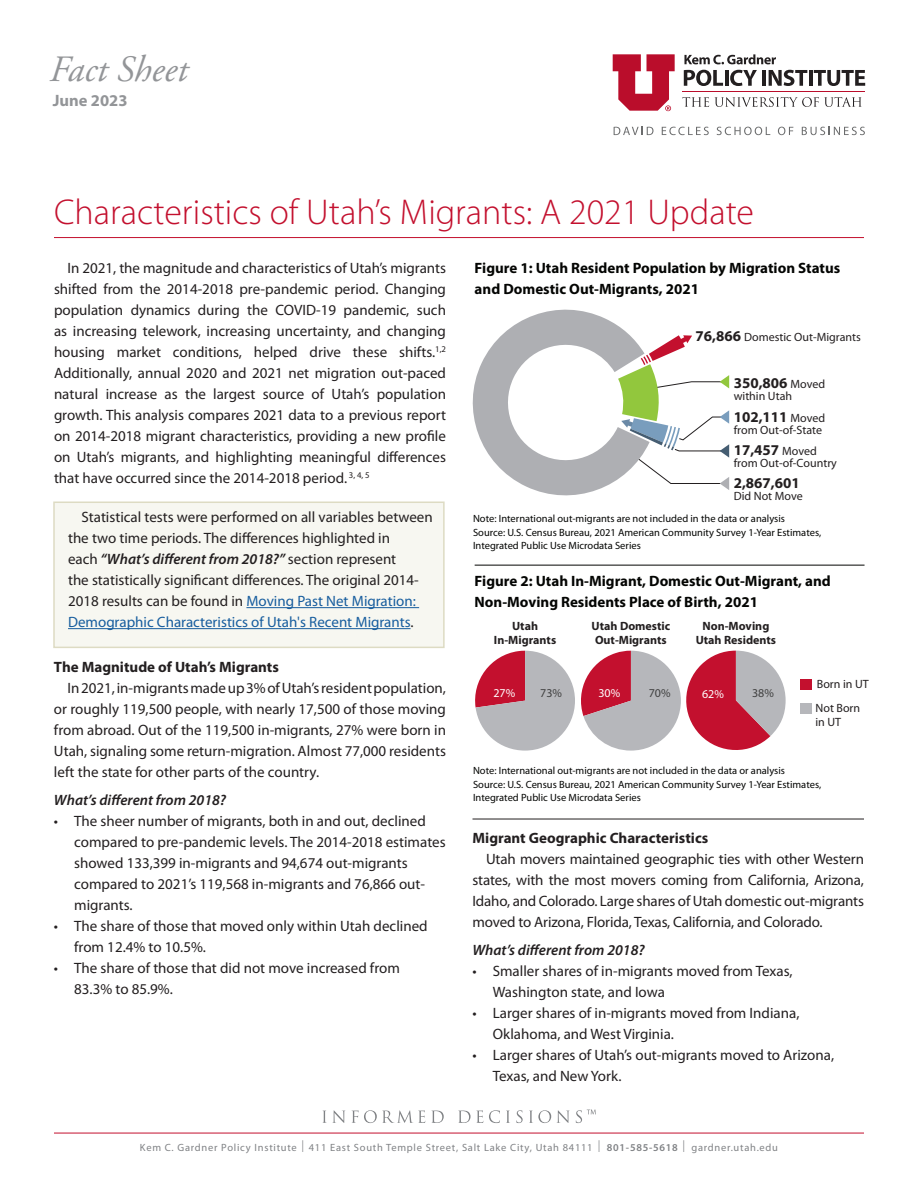
<style>
.page{position:relative;width:918px;height:1188px;background:#fff}
.page>*{position:absolute;margin:0;border:0;box-sizing:border-box;transform-origin:0 0}
.t1{font:italic 37.05px "Adobe Garamond Pro";color:#939598}
.t2{font:300 36px "Myriad Pro";color:#c3102e}
.t3{font:700 16.5px "Myriad Pro";color:#939598}
.t4{font:15px/21px "Myriad Pro";color:#231f20}
.t5{font:700 15px/21px "Myriad Pro";color:#040503}
.t6{font:700 15px "Myriad Pro";color:#231f20}
.t7{font:italic 600 15px "Myriad Pro";color:#231f20}
.t8{font:12px/17.5px "Myriad Pro";color:#231f20}
.t9{font:700 12px/14.4px "Myriad Pro";color:#231f20}
.t10{font:12px "Myriad Pro";color:#fff}
.t11{font:12px "Myriad Pro";color:#404040}
.t12{font:10.5px/13.5px "Myriad Pro";color:#040503}
.t13{font:10.5px "Myriad Pro";letter-spacing:.07em;color:#808285}
.s1{font-weight:600;font-style:italic}
.s2{color:#175d9e}
.s3{font-weight:700;font-size:15px}
.s4{font-weight:400;font-size:12px}
.s5{font-weight:600;font-size:17.4px}
.s6{font-weight:600}
</style>
<div class="page">
<hr style="left:54px;top:237px;width:810px;height:1px;background:#c3102e">
<svg style="left:684px;top:54px;width:92px;height:10px"></svg>
<svg style="left:684px;top:70px;width:39px;height:16px"></svg>
<hr style="left:725px;top:70px;width:3px;height:16px;background:#231f20">
<svg style="left:730px;top:70px;width:27px;height:16px"></svg>
<hr style="left:762px;top:70px;width:4px;height:16px;background:#231f20">
<svg style="left:769px;top:70px;width:38px;height:16px"></svg>
<hr style="left:809px;top:70px;width:3px;height:16px;background:#231f20">
<svg style="left:814px;top:70px;width:51px;height:16px"></svg>
<hr style="left:682px;top:91px;width:183px;height:1px;background:#ba0d2b">
<svg style="left:682px;top:97px;width:27px;height:10px"></svg>
<svg style="left:715px;top:97px;width:147px;height:10px"></svg>
<svg style="left:613px;top:54px;width:62px;height:57px"></svg>
<svg style="left:614px;top:127px;width:39px;height:8px"></svg>
<svg style="left:662px;top:127px;width:47px;height:8px"></svg>
<svg style="left:717px;top:127px;width:53px;height:8px"></svg>
<svg style="left:778px;top:127px;width:15px;height:8px"></svg>
<svg style="left:802px;top:127px;width:63px;height:8px"></svg>
<hr style="left:54px;top:1133px;width:810px;height:1px;background:#c3102e">
<svg style="left:323px;top:1110px;width:273px;height:13px"></svg>
<div style="left:53px;top:502px;width:392px;height:146px;background:#f7f7f1;border:2px solid #dddbc3"></div>
<hr style="left:246px;top:607px;width:173px;height:1px;background:#175d9e">
<hr style="left:68px;top:628px;width:343px;height:1px;background:#175d9e">
<svg style="left:472px;top:309px;width:257px;height:187px"></svg>
<hr style="left:475px;top:565px;width:390px;height:1px;background:#040503">
<div style="left:800px;top:680px;width:12px;height:10px;background:#c3102e"></div>
<div style="left:800px;top:703px;width:12px;height:10px;background:#b6b7bb"></div>
<svg style="left:475px;top:651px;width:311px;height:100px"></svg>
<hr style="left:472px;top:819px;width:392px;height:1px;background:#231f20">
<h1 class="t1" style="left:50px;top:47px;width:140px">Fact Sheet</h1>
<p class="t3" style="left:53px;top:90px;width:76px">June 2023</p>
<h2 class="t2" style="left:54px;top:190px;width:702px">Characteristics of Utah’s Migrants: A 2021 Update</h2>
<p class="t4" style="left:54px;top:257px;width:394px;text-align:justify;text-indent:14px">In 2021, the magnitude and characteristics of Utah’s migrants shifted from the 2014-2018 pre-pandemic period. Changing population dynamics during the COVID-19 pandemic, such as increasing telework, increasing uncertainty, and changing housing market conditions, helped drive these shifts.<sup>1,2<br></sup>Additionally, annual 2020 and 2021 net migration out-paced natural increase as the largest source of Utah’s population growth. This analysis compares 2021 data to a previous report on 2014-2018 migrant characteristics, providing a new profile on Utah’s migrants, and highlighting meaningful differences that have occurred since the 2014-2018 period. <sup>3,</sup> <sup>4,</sup> <sup>5</sup></p>
<p class="t4" style="left:68px;top:506px;width:366px;text-indent:14px">Statistical tests were performed on all variables between the two time periods. The differences highlighted in<br>each <span class="s1">“What’s different from 2018?”</span> section represent<br>the statistically significant differences. The original 2014- 2018 results can be found in <span class="s2">Moving Past Net Migration:<br>Demographic Characteristics of Utah's Recent Migrants</span>.</p>
<p class="t6" style="left:54px;top:657px;width:226px">The Magnitude of Utah’s Migrants</p>
<p class="t4" style="left:54px;top:677px;width:394px;text-align:justify;text-indent:14px">In 2021, in-migrants made up 3% of Utah’s resident population, or roughly 119,500 people, with nearly 17,500 of those moving from abroad. Out of the 119,500 in-migrants, 27% were born in Utah, signaling some return-migration. Almost 77,000 residents left the state for other parts of the country.</p>
<p class="t7" style="left:54px;top:790px;width:174px">What’s different from 2018?</p>
<p class="t4" style="left:74px;top:810px;width:373px;text-indent:-20px">• The sheer number of migrants, both in and out, declined compared to pre-pandemic levels. The 2014-2018 estimates showed 133,399 in-migrants and 94,674 out-migrants compared to 2021’s 119,568 in-migrants and 76,866 out&shy;migrants.</p>
<p class="t4" style="left:74px;top:915px;width:355px;text-indent:-20px">• The share of those that moved only within Utah declined from 12.4% to 10.5%.</p>
<p class="t4" style="left:74px;top:957px;width:327px;text-indent:-20px">• The share of those that did not move increased from<br>83.3% to 85.9%.</p>
<p class="t5" style="left:475px;top:257px;width:367px">Figure 1: Utah Resident Population by Migration Status and Domestic Out-Migrants, 2021</p>
<p class="t8" style="left:696px;top:328px;width:167px"><span class="s3">76,866</span> Domestic Out-Migrants</p>
<p class="t6" style="left:734px;top:373px;width:93px">350,806 <span class="s4">Moved</span></p>
<p class="t8" style="left:734px;top:387px;width:60px">within Utah</p>
<p class="t6" style="left:734px;top:407px;width:93px">102,111 <span class="s4">Moved</span></p>
<p class="t8" style="left:734px;top:421px;width:90px">from Out-of-State</p>
<p class="t6" style="left:734px;top:440px;width:85px">17,457 <span class="s4">Moved</span></p>
<p class="t8" style="left:734px;top:454px;width:105px">from Out-of-Country</p>
<p class="t6" style="left:734px;top:473px;width:68px">2,867,601</p>
<p class="t8" style="left:734px;top:487px;width:71px">Did Not Move</p>
<p class="t6" style="left:735px;top:389px;width:93px">350,806 <span class="s4">Moved</span></p>
<p class="t8" style="left:735px;top:403px;width:60px">within Utah</p>
<p class="t6" style="left:735px;top:423px;width:93px">102,111 <span class="s4">Moved</span></p>
<p class="t8" style="left:735px;top:437px;width:90px">from Out-of-State</p>
<p class="t6" style="left:735px;top:456px;width:85px">17,457 <span class="s4">Moved</span></p>
<p class="t8" style="left:735px;top:469px;width:105px">from Out-of-Country</p>
<p class="t6" style="left:735px;top:489px;width:68px">2,867,601</p>
<p class="t12" style="left:473px;top:512px;width:350px">Note: International out-migrants are not included in the data or analysis<br>Source: U.S. Census Bureau, 2021 American Community Survey 1-Year Estimates,<br>Integrated Public Use Microdata Series</p>
<p class="t5" style="left:475px;top:570px;width:358px">Figure 2: Utah In-Migrant, Domestic Out-Migrant, and<br>Non-Moving Residents Place of Birth, 2021</p>
<p class="t9" style="left:590px;top:602px;width:80px">Utah Domestic<br>Out-Migrants</p>
<p class="t9" style="left:511px;top:602px;width:27px">Utah</p>
<p class="t9" style="left:695px;top:616px;width:82px">Utah Residents</p>
<p class="t9" style="left:592px;top:618px;width:80px">Utah Domestic<br>Out-Migrants</p>
<p class="t9" style="left:494px;top:618px;width:64px;text-align:center">Utah<br>In-Migrants</p>
<p class="t9" style="left:696px;top:618px;width:82px;text-align:center">Non-Moving<br>Utah Residents</p>
<p class="t10" style="left:493px;top:685px;width:23px">27%</p>
<p class="t11" style="left:540px;top:685px;width:23px">73%</p>
<p class="t10" style="left:598px;top:685px;width:23px">30%</p>
<p class="t11" style="left:649px;top:685px;width:23px">70%</p>
<p class="t10" style="left:702px;top:686px;width:23px">62%</p>
<p class="t11" style="left:752px;top:685px;width:23px">38%</p>
<p class="t8" style="left:816px;top:673px;width:55px;line-height:23.2px">Born in UT<br>Not Born</p>
<p class="t8" style="left:816px;top:713px;width:27px">in UT</p>
<p class="t8" style="left:814px;top:697px;width:27px">in UT</p>
<p class="t12" style="left:473px;top:764px;width:350px">Note: International out-migrants are not included in the data or analysis<br>Source: U.S. Census Bureau, 2021 American Community Survey 1-Year Estimates,<br>Integrated Public Use Microdata Series</p>
<p class="t6" style="left:472px;top:828px;width:237px">Migrant Geographic Characteristics</p>
<p class="t4" style="left:472px;top:848px;width:393px;text-align:justify;text-indent:14px">Utah movers maintained geographic ties with other Western states, with the most movers coming from California, Arizona, Idaho, and Colorado. Large shares of Utah domestic out-migrants moved to Arizona, Florida, Texas, California, and Colorado.</p>
<p class="t7" style="left:472px;top:940px;width:174px">What’s different from 2018?</p>
<p class="t4" style="left:493px;top:960px;width:301px;text-indent:-20px">• Smaller shares of in-migrants moved from Texas,<br>Washington state, and Iowa</p>
<p class="t4" style="left:493px;top:1002px;width:308px;text-indent:-20px">• Larger shares of in-migrants moved from Indiana,<br>Oklahoma, and West Virginia.</p>
<p class="t4" style="left:493px;top:1044px;width:343px;text-indent:-20px">• Larger shares of Utah’s out-migrants moved to Arizona,<br>Texas, and New York.</p>
<p class="t8" style="left:642px;top:1007px;width:26px">19%<br>6%<br>0.2%</p>
<p class="t8" style="left:643px;top:1022px;width:23px">19%<br>6%</p>
<p class="t9" style="left:529px;top:1044px;width:27px">Utah</p>
<p class="t9" style="left:721px;top:1049px;width:52px">Domestic</p>
<p class="t9" style="left:734px;top:1051px;width:27px">Utah</p>
<p class="t9" style="left:512px;top:1074px;width:64px">In-Migrants</p>
<p class="t13" style="left:140px;top:1141px;width:640px">Kem C. Gardner Policy Institute <span class="s5">I</span> 411 East South Temple Street, Salt Lake City, Utah 84111 <span class="s5">I</span> <span class="s6">801-585-5618</span> <span class="s5">I</span> gardner.utah.edu</p>
<p class="t8" style="left:643px;top:1145px;width:23px">69%</p>
</div>
